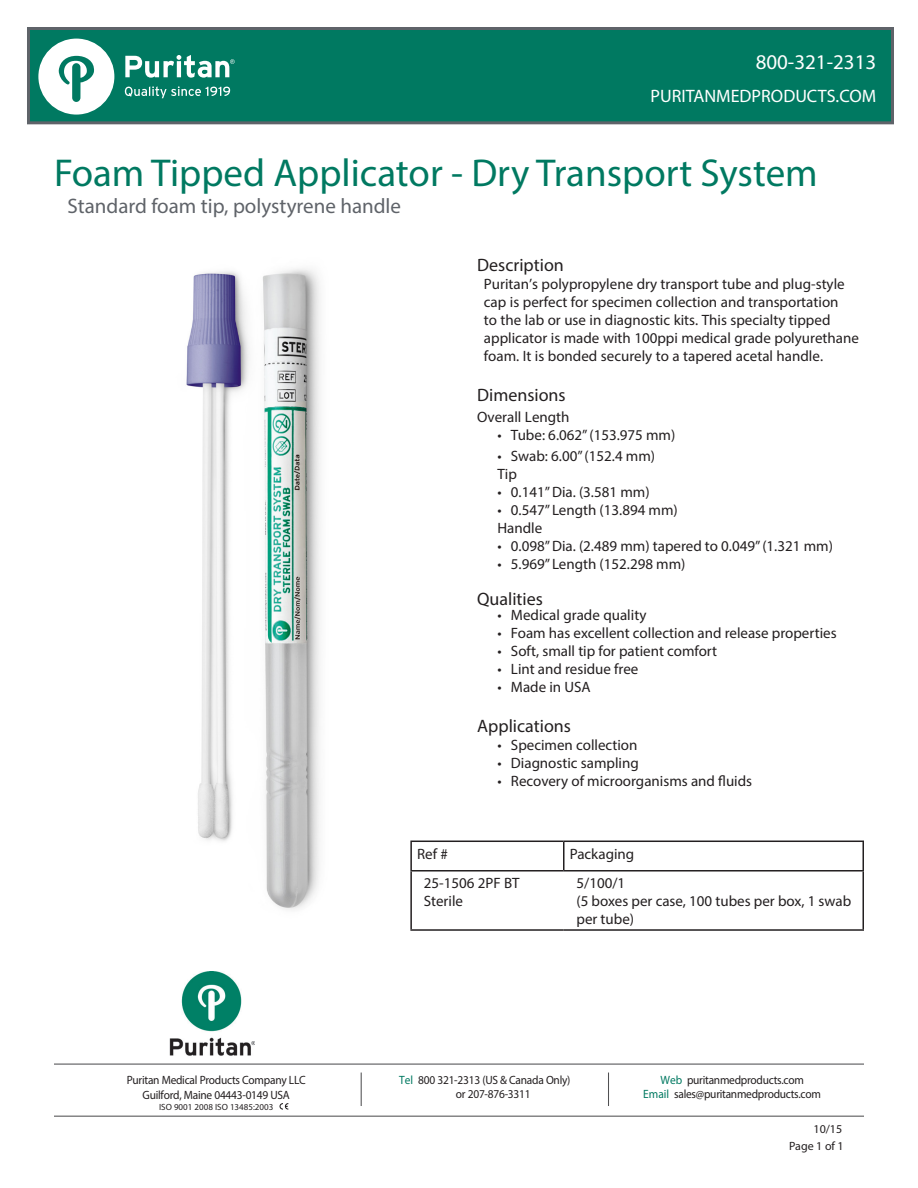
<style>
.page{position:relative;width:918px;height:1188px;background:#fff}
.page>*{position:absolute;margin:0;border:0;box-sizing:border-box;transform-origin:0 0}
.t1{font:39px "Myriad Pro";color:#007961}
.t2{font:21px "Myriad Pro";color:#5f6369}
.t3{font:21px "Myriad Pro";color:#fff}
.t4{font:18px "Myriad Pro";color:#231f20}
.t5{font:18px "Myriad Pro";color:#fff}
.t6{font:15px/18px "Myriad Pro";color:#231f20}
.t7{font:12px/14.4px "Myriad Pro";letter-spacing:-.02em;color:#231f20;text-align:center;scale:.95 1}
.t8{font:12px "Myriad Pro";letter-spacing:-.02em;color:#231f20}
.t9{font:9px "Myriad Pro";color:#231f20}
.s1{color:#007961}
</style>
<div class="page">
<img style="left:169px;top:972px;width:86px;height:84px">
<hr style="left:54px;top:1064px;width:810px;height:1px;background:#505052">
<hr style="left:361px;top:1073px;width:1px;height:33px;background:#505052">
<hr style="left:608px;top:1073px;width:1px;height:33px;background:#505052">
<hr style="left:54px;top:1116px;width:810px;height:1px;background:#505052">
<div style="left:27px;top:27px;width:867px;height:97px;background:#007961;border:3px solid #5f6369"></div>
<svg style="left:38px;top:39px;width:76px;height:76px"></svg>
<svg style="left:125px;top:86px;width:105px;height:12px"></svg>
<svg style="left:125px;top:55px;width:110px;height:23px"></svg>
<svg style="left:280px;top:1103px;width:8px;height:7px"></svg>
<img style="left:186px;top:268px;width:135px;height:642px">
<hr style="left:410px;top:872px;width:2px;height:57px;background:#231f20">
<hr style="left:862px;top:872px;width:2px;height:57px;background:#231f20">
<hr style="left:410px;top:929px;width:154px;height:2px;background:#231f20">
<hr style="left:564px;top:929px;width:300px;height:2px;background:#231f20">
<hr style="left:410px;top:841px;width:154px;height:1px;background:#231f20">
<hr style="left:410px;top:842px;width:2px;height:28px;background:#231f20">
<hr style="left:564px;top:841px;width:300px;height:1px;background:#231f20">
<hr style="left:563px;top:842px;width:2px;height:28px;background:#231f20">
<hr style="left:862px;top:842px;width:2px;height:28px;background:#231f20">
<hr style="left:410px;top:870px;width:154px;height:2px;background:#231f20">
<hr style="left:564px;top:870px;width:300px;height:2px;background:#231f20">
<p class="t3" style="left:756px;top:49px;width:122px">800-321-2313</p>
<p class="t5" style="left:651px;top:85px;width:227px">PURITANMEDPRODUCTS.COM</p>
<p class="t1" style="left:54px;top:149px;width:765px">Foam Tipped Applicator - Dry Transport System</p>
<p class="t2" style="left:68px;top:193px;width:335px">Standard foam tip, polystyrene handle</p>
<p class="t4" style="left:477px;top:254px;width:88px">Description</p>
<p class="t6" style="left:484px;top:275px;width:376px">Puritan’s polypropylene dry transport tube and plug-style cap is perfect for specimen collection and transportation<br>to the lab or use in diagnostic kits. This specialty tipped applicator is made with 100ppi medical grade polyurethane foam. It is bonded securely to a tapered acetal handle.</p>
<p class="t4" style="left:477px;top:384px;width:90px">Dimensions</p>
<p class="t6" style="left:477px;top:408px;width:94px">Overall Length</p>
<p class="t6" style="left:497px;top:426px;width:179px">• Tube: 6.062” (153.975 mm)</p>
<p class="t6" style="left:497px;top:447px;width:159px">• Swab: 6.00” (152.4 mm)</p>
<p class="t6" style="left:497px;top:465px;width:21px">Tip</p>
<p class="t6" style="left:497px;top:483px;width:154px">• 0.141” Dia. (3.581 mm)</p>
<p class="t6" style="left:497px;top:501px;width:182px">• 0.547” Length (13.894 mm)</p>
<p class="t6" style="left:497px;top:519px;width:46px">Handle</p>
<p class="t6" style="left:497px;top:537px;width:337px">• 0.098” Dia. (2.489 mm) tapered to 0.049” (1.321 mm)</p>
<p class="t6" style="left:497px;top:555px;width:190px">• 5.969” Length (152.298 mm)</p>
<p class="t4" style="left:477px;top:588px;width:67px">Qualities</p>
<p class="t6" style="left:497px;top:606px;width:151px">• Medical grade quality</p>
<p class="t6" style="left:497px;top:624px;width:341px">• Foam has excellent collection and release properties</p>
<p class="t6" style="left:497px;top:642px;width:221px">• Soft, small tip for patient comfort</p>
<p class="t6" style="left:497px;top:660px;width:142px">• Lint and residue free</p>
<p class="t6" style="left:497px;top:678px;width:95px">• Made in USA</p>
<p class="t4" style="left:477px;top:714px;width:95px">Applications</p>
<p class="t6" style="left:497px;top:735px;width:142px">• Specimen collection</p>
<p class="t6" style="left:497px;top:753px;width:143px">• Diagnostic sampling</p>
<p class="t6" style="left:497px;top:771px;width:256px">• Recovery of microorganisms and fluids</p>
<p class="t7" style="left:127px;top:1073px;width:190px">Puritan Medical Products Company LLC</p>
<p class="t7" style="left:143px;top:1087px;width:157px">Guilford, Maine 04443-0149 USA</p>
<p class="t9" style="left:159px;top:1101px;width:116px">ISO 9001 2008 ISO 13485:2003</p>
<p class="t6" style="left:417px;top:844px;width:32px">Ref #</p>
<p class="t6" style="left:570px;top:844px;width:66px">Packaging</p>
<p class="t6" style="left:424px;top:874px;width:97px">25-1506 2PF BT<br>Sterile</p>
<p class="t6" style="left:577px;top:874px;width:50px">5/100/1</p>
<p class="t6" style="left:577px;top:892px;width:276px">(5 boxes per case, 100 tubes per box, 1 swab per tube)</p>
<p class="t7" style="left:399px;top:1072px;width:182px"><span class="s1">Tel</span> 800 321-2313 (US &amp; Canada Only)</p>
<p class="t7" style="left:456px;top:1087px;width:80px">or 207-876-3311</p>
<p class="t7" style="left:643px;top:1072px;width:189px"><span class="s1">Web</span> puritanmedproducts.com<br><span class="s1">Email</span> sales@puritanmedproducts.com</p>
<p class="t8" style="left:814px;top:1121px;width:30px">10/15</p>
<p class="t8" style="left:789px;top:1139px;width:56px">Page 1 of 1</p>
</div>
